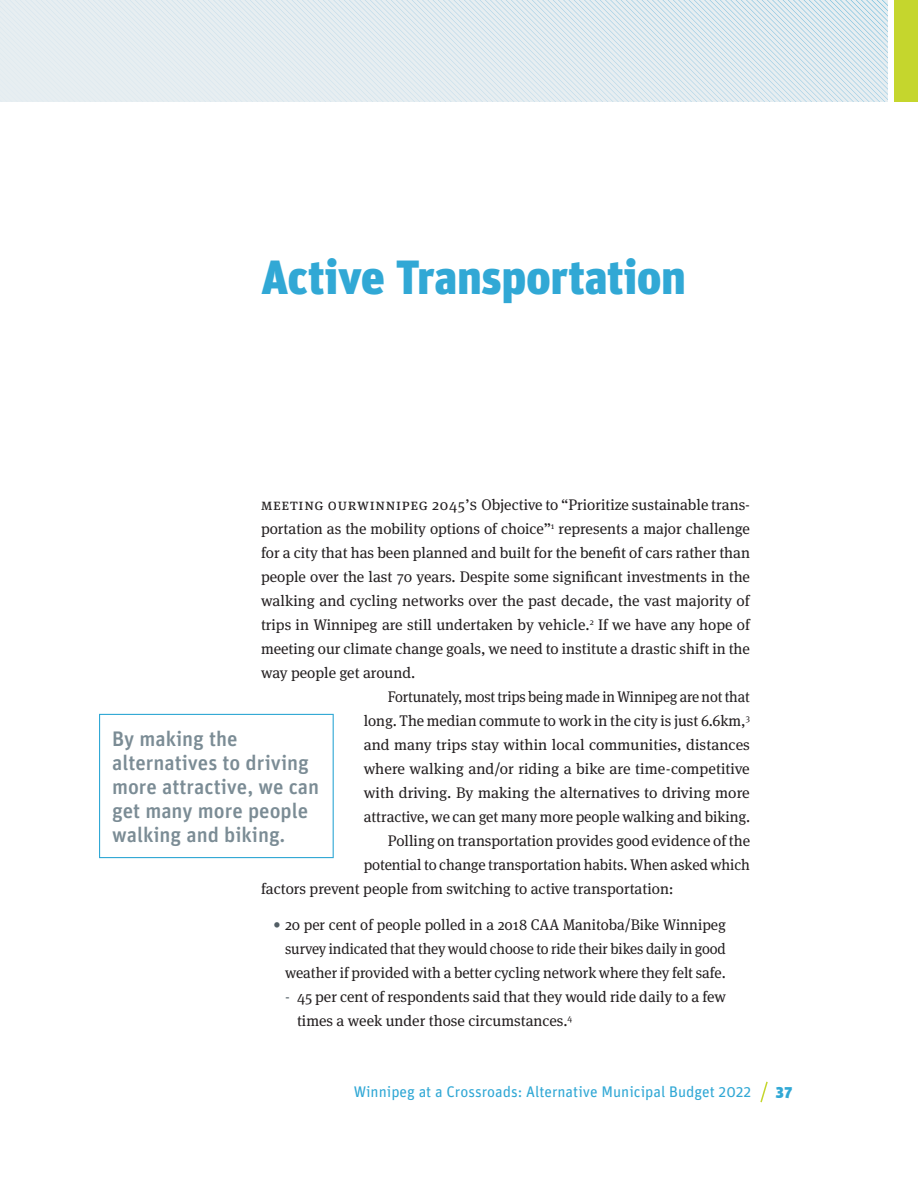
<style>
.page{position:relative;width:918px;height:1188px;background:#fff}
.page>*{position:absolute;margin:0;border:0;box-sizing:border-box;transform-origin:0 0}
.Chapter_title{font:900 48px "Unit";letter-spacing:-.01em;color:#31a8d5}
.Pull_quote{font:500 21px/24px "Unit";color:#7b8c95}
.Body_text__chapter_o{font:15.3px/24px "Meta Serif OT";color:#231f20;text-align:justify}
.Body_text{font:15.3px/24px "Meta Serif OT";color:#231f20;text-align:justify;scale:.96 1}
.Body_text-2{font:15.3px "Meta Serif OT";color:#231f20}
.t1{font:15.3px "Unit";color:#31a8d5}
.t2{font:900 15.3px "Unit";color:#31a8d5}
.s1{color:#525e65}
</style>
<div class="page">
<svg style="left:760px;top:1081px;width:8px;height:22px"></svg>
<div style="left:0;top:0;width:888px;height:102px;background:#e7eef1"></div>
<div style="left:894px;top:0;width:24px;height:102px;background:#c5d62d"></div>
<svg style="left:138px;top:0;width:750px;height:102px"></svg>
<div style="left:99px;top:714px;width:235px;height:144px;border:1px solid #31a8d5"></div>
<p class="Chapter_title" style="left:261px;top:247px;width:427px">Active Transportation</p>
<p class="Body_text__chapter_o" style="left:261px;top:493px;width:491px">Meet ing OurWinnipeg 2045’s Objective to “Prioritize sustainable trans&shy;portation as the mobility options of choice”<sup>1</sup> represents a major challenge for a city that has been planned and built for the benefit of cars rather than people over the last 70 years. Despite some significant investments in the walking and cycling networks over the past decade, the vast majority of trips in Winnipeg are still undertaken by vehicle.<sup>2</sup> If we have any hope of meeting our climate change goals, we need to institute a drastic shift in the way people get around.</p>
<p class="Body_text" style="left:364px;top:685px;width:404px;text-indent:24px">Fortunately, most trips being made in Winnipeg are not that long. The median commute to work in the city is just 6.6km,<sup>3 </sup>and many trips stay within local communities, distances where walking and/or riding a bike are time-competitive with driving. By making the alternatives to driving more attractive, we can get many more people walking and biking.</p>
<p class="Body_text-2" style="left:388px;top:832px;width:364px">Polling on transportation provides good evidence of the</p>
<p class="Body_text-2" style="left:364px;top:856px;width:388px">potential to change transportation habits. When asked which</p>
<p class="Body_text-2" style="left:261px;top:880px;width:414px">factors prevent people from switching to active transportation:</p>
<p class="Body_text__chapter_o" style="left:285px;top:913px;width:443px;text-indent:-12px"><span class="s1">•</span> 20 per cent of people polled in a 2018 CAA Manitoba/Bike Winnipeg survey indicated that they would choose to ride their bikes daily in good weather if provided with a better cycling network where they felt safe.</p>
<p class="Body_text__chapter_o" style="left:297px;top:985px;width:431px;text-indent:-12px"><span class="s1">-</span> 45 per cent of respondents said that they would ride daily to a few times a week under those circumstances.<sup>4</sup></p>
<p class="Pull_quote" style="left:112px;top:727px;width:209px">By making the alternatives to driving more attractive, we can get many more people walking and biking.</p>
<p class="t1" style="left:354px;top:1083px;width:399px">Winnipeg at a Crossroads: Alternative Municipal Budget 2022</p>
<p class="t2" style="left:776px;top:1082px;width:18px">37</p>
</div>
